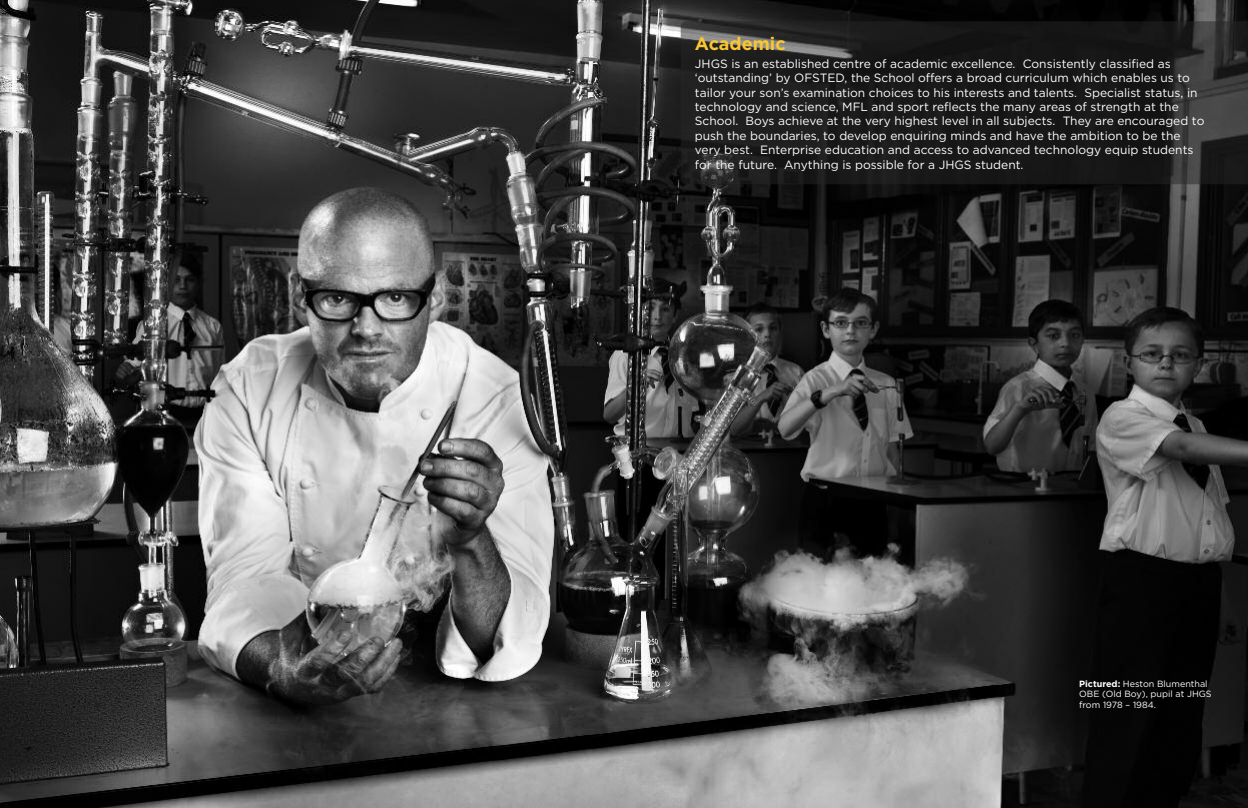
<style>
.page{position:relative;width:1248px;height:808px;background:#fff}
.page>*{position:absolute;margin:0;border:0;box-sizing:border-box;transform-origin:0 0}
.t1{font:700 18px "Gotham";color:#fac730}
.t2{font:12px/14.4px "Gotham";color:#fff}
.t3{font:9px/10.8px "Gotham";color:#fff}
.s1{font-weight:700}
</style>
<div class="page">
<img style="left:0;top:0;width:1247px;height:808px">
<img style="left:680px;top:21px;width:567px;height:163px">
<h1 class="t1" style="left:694px;top:37px;width:92px">Academic</h1>
<p class="t2" style="left:694px;top:57px;width:511px">JHGS is an established centre of academic excellence. Consistently classified as ‘outstanding’ by OFSTED, the School offers a broad curriculum which enables us to tailor your son’s examination choices to his interests and talents. Specialist status, in technology and science, MFL and sport reflects the many areas of strength at the School. Boys achieve at the very highest level in all subjects. They are encouraged to push the boundaries, to develop enquiring minds and have the ambition to be the very best. Enterprise education and access to advanced technology equip students for the future. Anything is possible for a JHGS student.</p>
<p class="t3" style="left:1079px;top:679px;width:134px"><span class="s1">Pictured:</span> Heston Blumenthal<br>OBE (Old Boy), pupil at JHGS from 1978 – 1984.</p>
</div>
